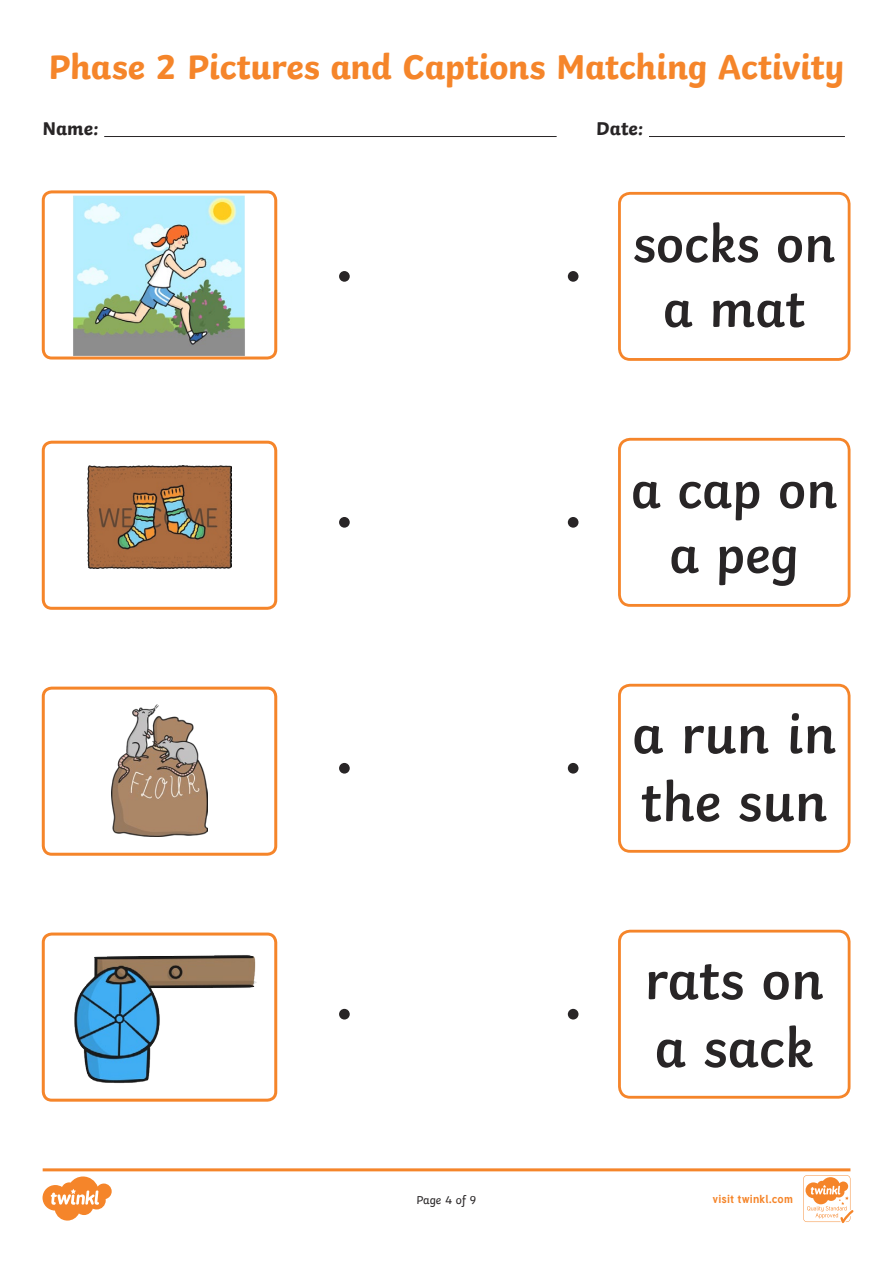
<style>
.page{position:relative;width:893px;height:1263px;background:#fff}
.page>*{position:absolute;margin:0;border:0;box-sizing:border-box;transform-origin:0 0}
.Heading_2{font:600 56.55px/67.8px "Twinkl";color:#282526}
.Heading_2-2{font:600 54px/64.8px "Twinkl";color:#282526;text-align:center}
.Heading_1{font:700 36px "Twinkl";letter-spacing:-.01em;color:#f5852a}
.KS2_Body_Copy{font:700 19.5px "Twinkl";color:#282526}
.t1{font:12px "Twinkl";letter-spacing:-.005em;color:#282526}
.t2{font:700 11.4px "Tuffy";letter-spacing:.015em;color:#f5852a}
</style>
<div class="page">
<div style="left:339px;top:271px;width:11px;height:11px;background:#282526;border-radius:50%"></div>
<div style="left:339px;top:763px;width:11px;height:11px;background:#282526;border-radius:50%"></div>
<div style="left:339px;top:517px;width:11px;height:11px;background:#282526;border-radius:50%"></div>
<div style="left:339px;top:1009px;width:11px;height:10px;background:#282526;border-radius:50%"></div>
<div style="left:568px;top:271px;width:10px;height:11px;background:#282526;border-radius:50%"></div>
<div style="left:568px;top:763px;width:10px;height:11px;background:#282526;border-radius:50%"></div>
<div style="left:568px;top:517px;width:10px;height:11px;background:#282526;border-radius:50%"></div>
<div style="left:568px;top:1009px;width:10px;height:10px;background:#282526;border-radius:50%"></div>
<div style="left:618px;top:192px;width:232px;height:169px;border:3px solid #f5852a;border-radius:11px"></div>
<div style="left:618px;top:438px;width:232px;height:169px;border:3px solid #f5852a;border-radius:11px"></div>
<div style="left:618px;top:684px;width:232px;height:169px;border:3px solid #f5852a;border-radius:11px"></div>
<div style="left:618px;top:930px;width:232px;height:169px;border:3px solid #f5852a;border-radius:11px"></div>
<hr style="left:104px;top:136px;width:453px;height:1px;background:#282526">
<hr style="left:649px;top:136px;width:196px;height:1px;background:#282526">
<img style="left:43px;top:194px;width:233px;height:164px">
<div style="left:42px;top:190px;width:235px;height:169px;border:3px solid #f5852a;border-radius:9px"></div>
<img style="left:88px;top:466px;width:143px;height:102px">
<div style="left:42px;top:441px;width:235px;height:169px;border:3px solid #f5852a;border-radius:9px"></div>
<img style="left:111px;top:705px;width:97px;height:131px">
<div style="left:42px;top:687px;width:235px;height:169px;border:3px solid #f5852a;border-radius:9px"></div>
<img style="left:46px;top:936px;width:227px;height:162px">
<div style="left:42px;top:932px;width:235px;height:170px;border:3px solid #f5852a;border-radius:9px"></div>
<svg style="left:43px;top:1168px;width:810px;height:55px"></svg>
<p class="Heading_1" style="left:49px;top:37px;width:797px">Phase 2 Pictures and Captions Matching Activity</p>
<p class="KS2_Body_Copy" style="left:42px;top:112px;width:58px">Name:</p>
<p class="KS2_Body_Copy" style="left:596px;top:112px;width:49px">Date:</p>
<p class="Heading_2-2" style="left:633px;top:206px;width:204px">socks on a mat</p>
<p class="Heading_2-2" style="left:631px;top:452px;width:208px">a cap on a peg</p>
<p class="Heading_2" style="left:632px;top:695px;width:206px">a run in the sun</p>
<p class="Heading_2" style="left:645px;top:941px;width:180px">rats on a sack</p>
<p class="t1" style="left:416px;top:1191px;width:62px">Page 4 of 9</p>
<p class="t2" style="left:712px;top:1190px;width:82px">visit twinkl.com</p>
</div>
